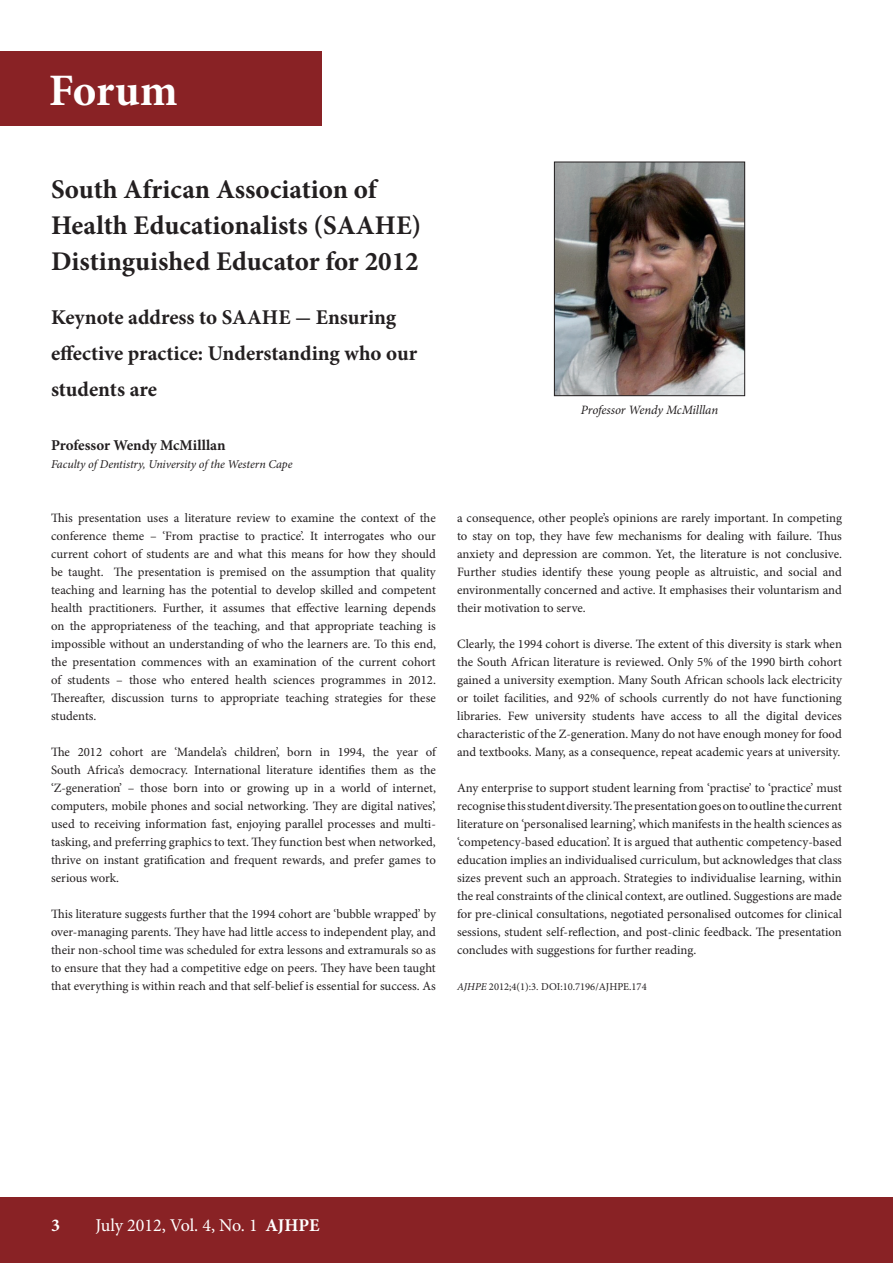
<style>
.page{position:relative;width:893px;height:1263px;background:#fff}
.page>*{position:absolute;margin:0;border:0;box-sizing:border-box;transform-origin:0 0}
.t1{font:700 45px "Minion Pro";letter-spacing:-.005em;color:#fff}
.A_HEAD{font:700 27px/36px "Minion Pro";color:#231f20}
.B_HEAD{font:700 21px/36px "Minion Pro";color:#231f20}
.t2{font:18px "Minion Pro";letter-spacing:-.005em;color:#fff}
.t3{font:700 18px "Minion Pro";color:#fff}
.AUTHORS_NAME{font:700 15px "Minion Pro";color:#231f20}
.BODY_COPY{font:12.75px/18px "Minion Pro";color:#231f20;text-align:justify}
.CAPTIONS{font:italic 12.75px "Minion Pro";letter-spacing:-.01em;color:#231f20}
.AUTHORS_DETAILS{font:italic 12px "Minion Pro";letter-spacing:-.01em;color:#231f20}
.BODY_COPY-2{font:10.5px "Minion Pro";color:#231f20}
.s1{font-style:italic}
.s2{font-weight:700}
</style>
<div class="page">
<div style="left:0;top:1197px;width:893px;height:66px;background:#892225"></div>
<div style="left:0;top:52px;width:321px;height:74px;background:#892225"></div>
<img style="left:556px;top:164px;width:187px;height:230px">
<div style="left:554px;top:162px;width:191px;height:234px;border:1px solid #231f20"></div>
<p class="t1" style="left:49px;top:59px;width:130px">Forum</p>
<p class="A_HEAD" style="left:51px;top:171px;width:372px">South African Association of<br>Health Educationalists (SAAHE)<br>Distinguished Educator for 2012</p>
<p class="B_HEAD" style="left:51px;top:299px;width:368px">Keynote address to SAAHE - Ensuring effective practice: Understanding who our students are</p>
<p class="AUTHORS_NAME" style="left:51px;top:435px;width:176px">Professor Wendy McMilllan</p>
<p class="AUTHORS_DETAILS" style="left:51px;top:456px;width:243px">Faculty of Dentistry, University of the Western Cape</p>
<p class="BODY_COPY" style="left:51px;top:509px;width:386px">This presentation uses a literature review to examine the context of the conference theme – ‘From practise to practice’. It interrogates who our current cohort of students are and what this means for how they should be taught. The presentation is premised on the assumption that quality teaching and learning has the potential to develop skilled and competent health practitioners. Further, it assumes that effective learning depends on the appropriateness of the teaching, and that appropriate teaching is impossible without an understanding of who the learners are. To this end, the presentation commences with an examination of the current cohort of students – those who entered health sciences programmes in 2012.<br>Thereafter, discussion turns to appropriate teaching strategies for these students.</p>
<p class="BODY_COPY" style="left:51px;top:743px;width:386px">The 2012 cohort are ‘Mandela’s children’, born in 1994, the year of South Africa’s democracy. International literature identifies them as the ‘Z-generation’ – those born into or growing up in a world of internet, computers, mobile phones and social networking. They are digital natives’, used to receiving information fast, enjoying parallel processes and multi&shy;tasking, and preferring graphics to text. They function best when networked, thrive on instant gratification and frequent rewards, and prefer games to serious work.</p>
<p class="BODY_COPY" style="left:51px;top:905px;width:386px">This literature suggests further that the 1994 cohort are ‘bubble wrapped’ by over-managing parents. They have had little access to independent play, and their non-school time was scheduled for extra lessons and extramurals so as to ensure that they had a competitive edge on peers. They have been taught that everything is within reach and that self-belief is essential for success. As</p>
<p class="CAPTIONS" style="left:581px;top:401px;width:139px">Professor Wendy McMilllan</p>
<p class="BODY_COPY" style="left:457px;top:509px;width:386px">a consequence, other people’s opinions are rarely important. In competing to stay on top, they have few mechanisms for dealing with failure. Thus anxiety and depression are common. Yet, the literature is not conclusive.<br>Further studies identify these young people as altruistic, and social and environmentally concerned and active. It emphasises their voluntarism and their motivation to serve.</p>
<p class="BODY_COPY" style="left:457px;top:635px;width:386px">Clearly, the 1994 cohort is diverse. The extent of this diversity is stark when the South African literature is reviewed. Only 5% of the 1990 birth cohort gained a university exemption. Many South African schools lack electricity or toilet facilities, and 92% of schools currently do not have functioning libraries. Few university students have access to all the digital devices characteristic of the Z-generation. Many do not have enough money for food and textbooks. Many, as a consequence, repeat academic years at university.</p>
<p class="BODY_COPY" style="left:457px;top:779px;width:386px">Any enterprise to support student learning from ‘practise’ to ‘practice’ must recognise this student diversity. The presentation goes on to outline the current literature on ‘personalised learning’, which manifests in the health sciences as ‘competency-based education’. It is argued that authentic competency-based education implies an individualised curriculum, but acknowledges that class sizes prevent such an approach. Strategies to individualise learning, within the real constraints of the clinical context, are outlined. Suggestions are made for pre-clinical consultations, negotiated personalised outcomes for clinical sessions, student self-reflection, and post-clinic feedback. The presentation concludes with suggestions for further reading.</p>
<p class="BODY_COPY-2" style="left:457px;top:980px;width:191px"><span class="s1">AJHPE</span> 2012;4(1):3. DOI:10.7196/AJHPE.174</p>
<p class="t3" style="left:51px;top:1213px;width:10px">3</p>
<p class="t2" style="left:95px;top:1213px;width:226px">July 2012, Vol. 4, No. 1 <span class="s2">AJHPE</span></p>
</div>
